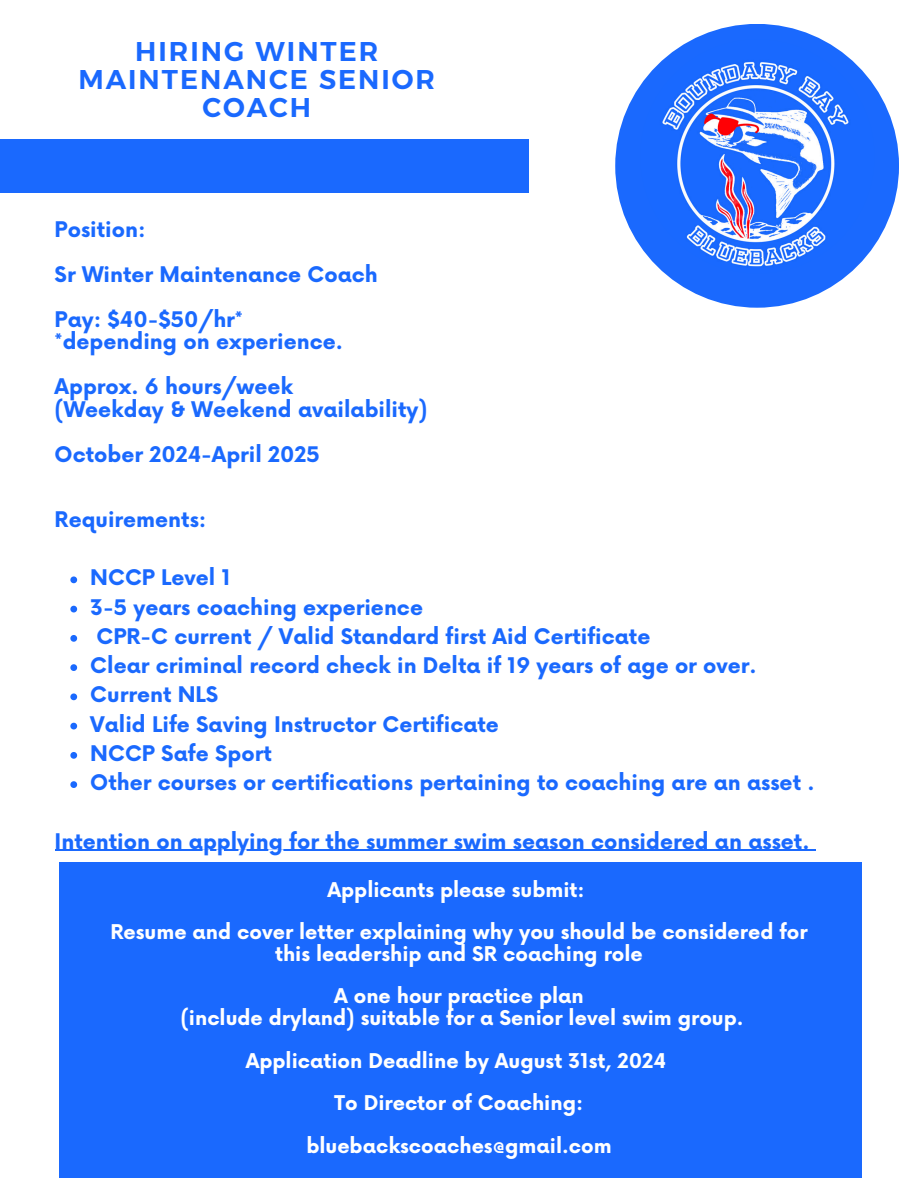
<style>
.page{position:relative;width:918px;height:1188px;background:#fff}
.page>*{position:absolute;margin:0;border:0;box-sizing:border-box;transform-origin:0 0}
.t1{font:700 27px/28.2px "Kief Montaser Semi";letter-spacing:.075em;color:#1a69fe;text-align:center}
.t2{font:700 21px/22.5px "Now";color:#1a69fe}
.t3{font:700 19.8px/21.3px "Now";color:#fff;text-align:center}
</style>
<div class="page">
<div style="left:0;top:140px;width:529px;height:52px;background:#1a69fe"></div>
<svg style="left:615px;top:24px;width:284px;height:284px;fill:#1a69fe"></svg>
<img style="left:640px;top:39px;width:235px;height:235px;border-radius:50%">
<div style="left:59px;top:862px;width:803px;height:315px;background:#1a69fe"></div>
<svg style="left:70px;top:576px;width:7px;height:7px"></svg>
<svg style="left:70px;top:606px;width:7px;height:6px"></svg>
<svg style="left:70px;top:635px;width:7px;height:7px"></svg>
<svg style="left:70px;top:664px;width:7px;height:7px"></svg>
<svg style="left:70px;top:693px;width:7px;height:7px"></svg>
<svg style="left:70px;top:723px;width:7px;height:6px"></svg>
<svg style="left:70px;top:752px;width:7px;height:7px"></svg>
<svg style="left:70px;top:781px;width:7px;height:7px"></svg>
<hr style="left:55px;top:850px;width:754px;height:1px;background:#1a69fe">
<h2 class="t1" style="left:78px;top:37px;width:358px">HIRING WINTER<br>MAINTENANCE SENIOR<br>COACH</h2>
<p class="t2" style="left:55px;top:219px;width:92px">Position:</p>
<p class="t2" style="left:55px;top:264px;width:325px">Sr Winter Maintenance Coach</p>
<h1 class="t2" style="left:55px;top:309px;width:290px">Pay: $40-$50/hr* *depending on experience.</h1>
<p class="t2" style="left:55px;top:377px;width:374px">Approx. 6 hours/week<br>(Weekday &amp; Weekend availability)</p>
<h2 class="t2" style="left:55px;top:444px;width:267px">October 2024-April 2025</h2>
<h2 class="t2" style="left:55px;top:509px;width:153px">Requirements:</h2>
<h2 class="t2" style="left:90px;top:568px;width:142px">NCCP Level 1</h2>
<h2 class="t2" style="left:90px;top:597px;width:334px">3-5 years coaching experience</h2>
<h2 class="t2" style="left:97px;top:626px;width:555px">CPR-C current / Valid Standard first Aid Certificate</h2>
<p class="t2" style="left:90px;top:656px;width:668px">Clear criminal record check in Delta if 19 years of age or over.</p>
<p class="t2" style="left:90px;top:685px;width:129px">Current NLS</p>
<p class="t2" style="left:90px;top:714px;width:410px">Valid Life Saving Instructor Certificate</p>
<p class="t2" style="left:90px;top:743px;width:183px">NCCP Safe Sport</p>
<p class="t2" style="left:90px;top:773px;width:726px">Other courses or certifications pertaining to coaching are an asset .</p>
<p class="t2" style="left:55px;top:831px;width:756px">Intention on applying for the summer swim season considered an asset.</p>
<p class="t3" style="left:327px;top:880px;width:259px">Applicants please submit:</p>
<p class="t3" style="left:110px;top:923px;width:699px">Resume and cover letter explaining why you should be considered for this leadership and SR coaching role</p>
<h2 class="t3" style="left:180px;top:987px;width:565px">A one hour practice plan<br>(include dryland) suitable for a Senior level swim group.</h2>
<h2 class="t3" style="left:246px;top:1051px;width:422px">Application Deadline by August 31st, 2024</h2>
<h2 class="t3" style="left:335px;top:1094px;width:250px">To Director of Coaching:</h2>
<h2 class="t3" style="left:306px;top:1136px;width:307px">bluebackscoaches@gmail.com</h2>
</div>
